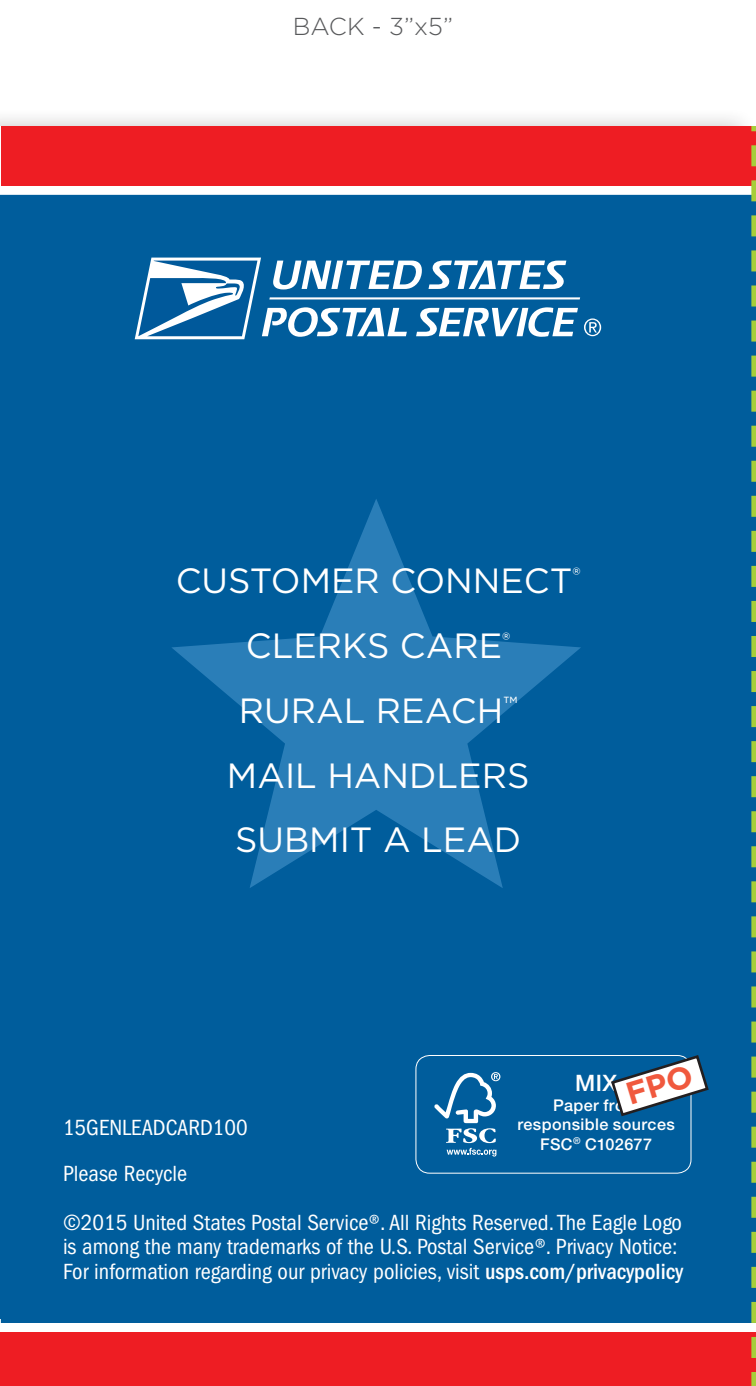
<style>
.page{position:relative;width:756px;height:1386px;background:#fff}
.page>*{position:absolute;margin:0;border:0;box-sizing:border-box;transform-origin:0 0}
.t1{font:35px/64.8px "Gotham";color:#fff;text-align:center}
.t2{font:300 24.5px "Gotham";color:#57585a}
.t3{font:condensed 22.75px/49px "ITC Franklin Gothic Std";color:#fff}
.t4{font:500 22.75px "Helvetica Neue LT Std";color:#fff}
.t5{font:500 16.1px/19.2px "Helvetica Neue LT Std";letter-spacing:.025em;color:#fff;text-align:center}
.s1{font-weight:500}
</style>
<div class="page">
<div style="left:1px;top:1333px;width:755px;height:53px;background:#ee1d23"></div>
<div style="left:0;top:199px;width:756px;height:1120px;background:#005d9c"></div>
<div style="left:2px;top:126px;width:754px;height:59px;background:#ee1d23"></div>
<svg style="left:172px;top:499px;width:409px;height:389px"></svg>
<div style="left:0;top:195px;width:756px;height:9px;background:#005d9c"></div>
<div style="left:1px;top:1314px;width:755px;height:9px;background:#005d9c"></div>
<svg style="left:135px;top:258px;width:443px;height:81px"></svg>
<hr style="left:269px;top:297px;width:311px;height:2px;background:#fff">
<svg style="left:584px;top:318px;width:17px;height:18px"></svg>
<svg style="left:751px;top:126px;width:5px;height:1260px"></svg>
<div style="left:415px;top:1055px;width:276px;height:119px;border:1px solid #fff;border-radius:14px"></div>
<svg style="left:434px;top:1072px;width:66px;height:85px"></svg>
<svg style="left:609px;top:1055px;width:100px;height:63px"></svg>
<p class="t2" style="left:293px;top:11px;width:162px">BACK - 3”x5”</p>
<h1 class="t1" style="left:176px;top:548px;width:407px">CUSTOMER CONNECT<sup>®<br></sup>CLERKS CARE<sup>®<br></sup>RURAL REACH<sup>™<br></sup>MAIL HANDLERS<br>SUBMIT A LEAD</h1>
<p class="t3" style="left:63px;top:1103px;width:186px">15GENLEADCARD100</p>
<p class="t4" style="left:575px;top:1070px;width:44px">MIX</p>
<p class="t5" style="left:517px;top:1095px;width:159px">Paper from responsible sources<br>FSC<sup>®</sup> C102677</p>
<p class="t3" style="left:63px;top:1149px;width:620px">Please Recycle<br>©2015 United States Postal Service®. All Rights Reserved. The Eagle Logo</p>
<p class="t3" style="left:63px;top:1235px;width:622px;line-height:24.5px">is among the many trademarks of the U.S. Postal Service®. Privacy Notice:<br>For information regarding our privacy policies, visit <span class="s1">usps.com/privacypolicy</span></p>
</div>
